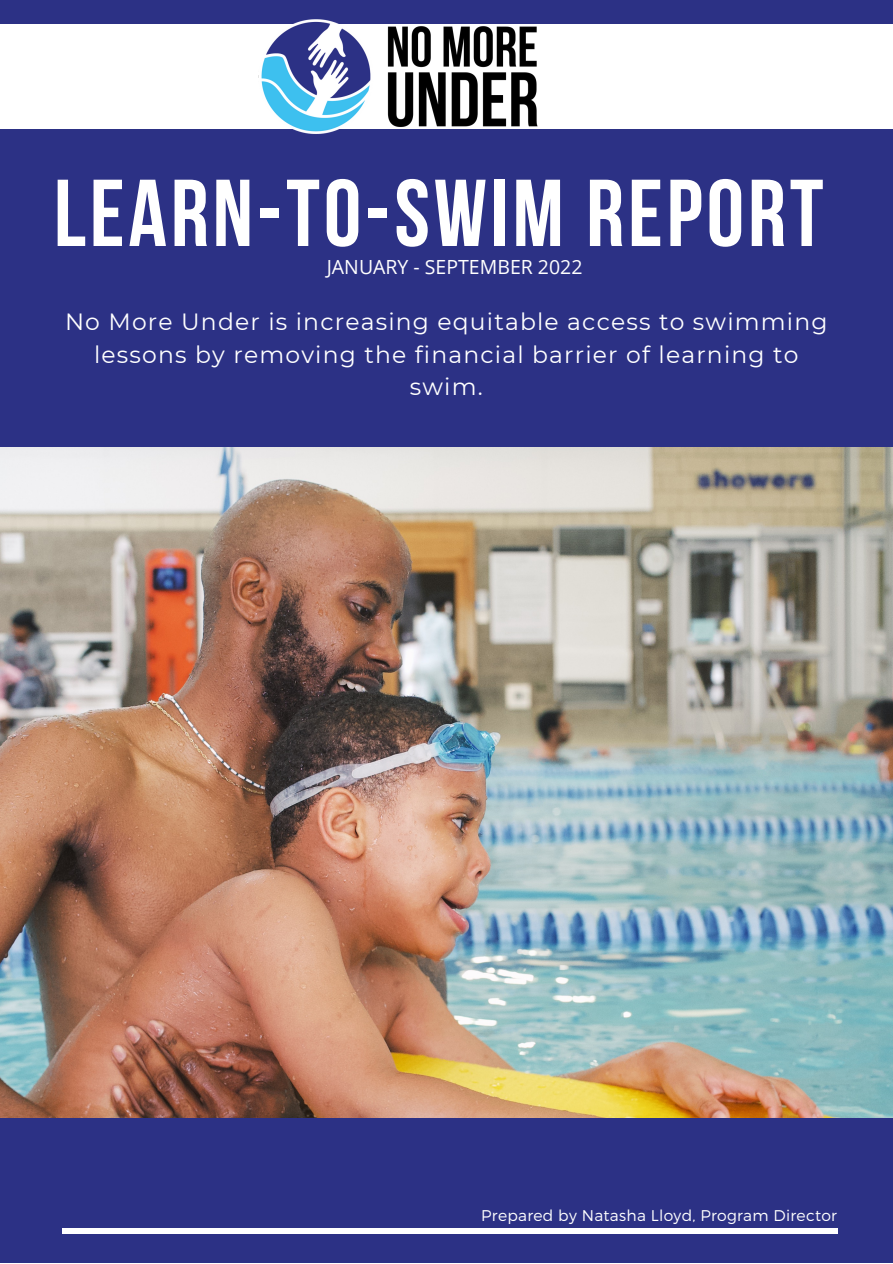
<style>
.page{position:relative;width:893px;height:1264px;background:#fff}
.page>*{position:absolute;margin:0;border:0;box-sizing:border-box;transform-origin:0 0}
.t1{font:700 94.65px "Bebas Neue";letter-spacing:.04em;color:#fff}
.t2{font:23.4px/32.5px "Montserrat";letter-spacing:.05em;color:#fff;text-align:center}
.t3{font:19.5px "Open Sans";color:#fff}
.t4{font:300 15.45px "Montserrat";letter-spacing:.02em;color:#fff}
</style>
<div class="page">
<div style="left:0;top:0;width:892px;height:1262px;background:#2c3185"></div>
<div style="left:0;top:25px;width:892px;height:104px;background:#fff"></div>
<img style="left:0;top:447px;width:892px;height:670px">
<div style="left:62px;top:1228px;width:776px;height:5px;background:#fff"></div>
<img style="left:248px;top:19px;width:301px;height:115px">
<h1 class="t1" style="left:54px;top:175px;width:771px">LEARN-TO-SWIM REPORT</h1>
<p class="t3" style="left:327px;top:253px;width:257px">JANUARY - SEPTEMBER 2022</p>
<p class="t2" style="left:65px;top:305px;width:764px">No More Under is increasing equitable access to swimming lessons by removing the financial barrier of learning to swim.</p>
<p class="t4" style="left:481px;top:1205px;width:357px">Prepared by Natasha Lloyd, Program Director</p>
</div>
